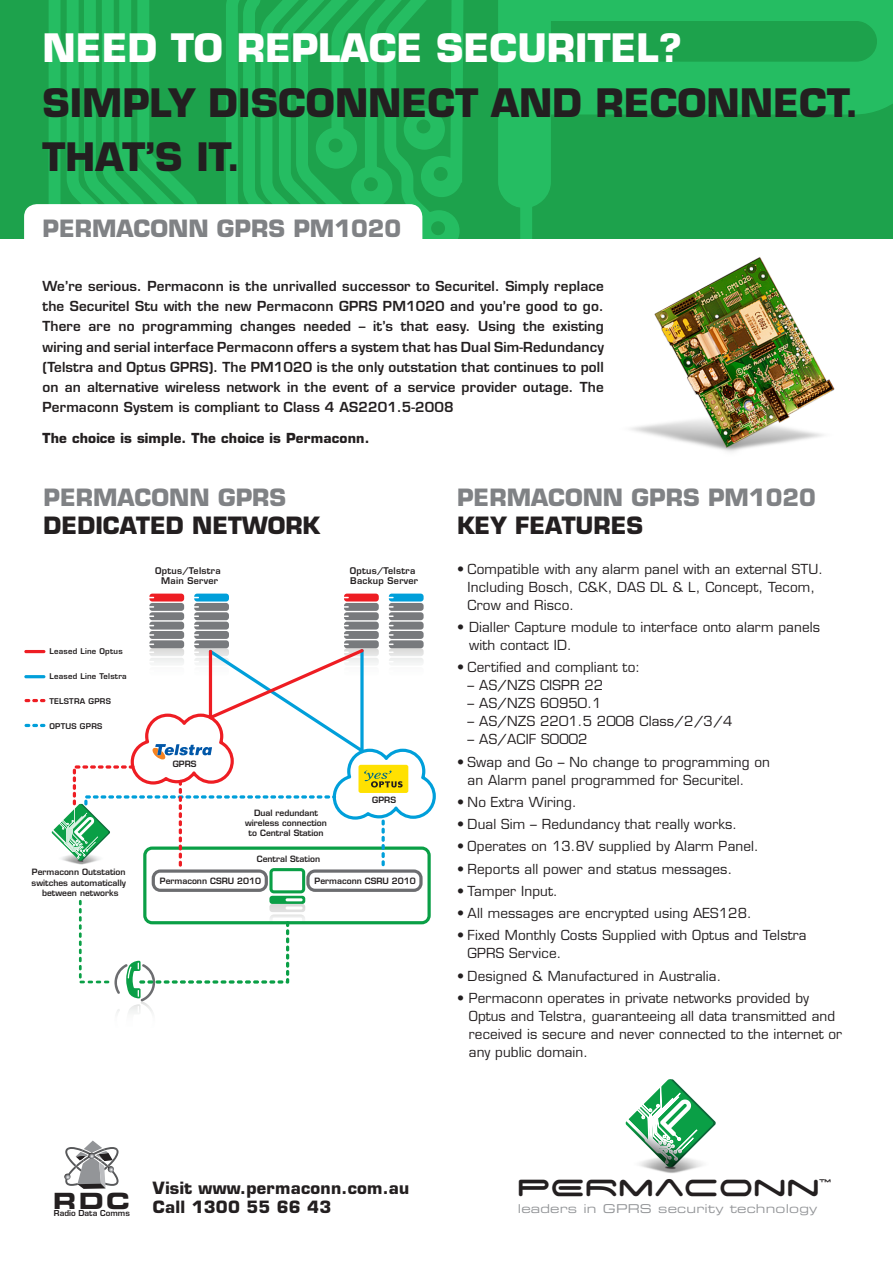
<style>
.page{position:relative;width:893px;height:1263px;background:#fff}
.page>*{position:absolute;margin:0;border:0;box-sizing:border-box;transform-origin:0 0}
.t1{font:700 38.25px "Eurostile";color:#231f20}
.t2{font:700 38.25px "Eurostile";color:#fff}
.t3{font:37.95px "Space Age";color:#231f20}
.t4{font:700 23.25px "Eurostile";color:#808285}
.t5{font:700 23.25px/27.9px "Eurostile";color:#231f20}
.t6{font:22.35px "Eurostile Bold Extended Two";color:#231f20}
.t7{font:17.1px "Space Age";color:#231f20}
.t8{font:700 16.5px "Eurostile";letter-spacing:.015em;color:#231f20}
.t9{font:13.5px/18px "Eurostile";letter-spacing:.01em;color:#231f20}
.t10{font:600 13.5px/20.2px "Eurostile";letter-spacing:.01em;color:#231f20;text-align:justify}
.t11{font:700 13.5px "Eurostile";letter-spacing:.01em;color:#231f20}
.t12{font:12.15px "Eurostile Extended Two";letter-spacing:.015em;color:#939598}
.t13{font:600 9px/10.8px "Eurostile";letter-spacing:.03em;color:#231f20;text-align:center}
.t14{font:600 8.4px/10.2px "Eurostile";color:#231f20;text-align:center}
.t15{font:600 7.95px "Eurostile";color:#231f20}
.t16{font:600 7.65px "Eurostile";letter-spacing:.03em;color:#231f20}
.s1{color:#808285}
</style>
<div class="page">
<svg style="left:17px;top:0;width:876px;height:238px;background:#20ad55"></svg>
<img style="left:644px;top:1167px;width:54px;height:6px">
<svg style="left:625px;top:1079px;width:91px;height:88px"></svg>
<svg style="left:64px;top:1140px;width:55px;height:49px"></svg>
<hr style="left:24px;top:650px;width:21px;height:3px;background:#ee1d23;border-radius:2px">
<hr style="left:24px;top:675px;width:21px;height:3px;background:#009fda;border-radius:2px">
<svg style="left:25px;top:594px;width:411px;height:419px"></svg>
<div style="left:24px;top:204px;width:398px;height:74px;background:#fff;border-radius:13px"></div>
<img style="left:574px;top:198px;width:306px;height:254px">
<p class="t2" style="left:43px;top:24px;width:641px">NEED TO REPLACE SECURITEL?</p>
<p class="t1" style="left:43px;top:79px;width:818px">SIMPLY DISCONNECT AND RECONNECT.</p>
<p class="t1" style="left:43px;top:133px;width:200px">THAT’S IT.</p>
<p class="t4" style="left:43px;top:214px;width:360px">PERMACONN GPRS PM1020</p>
<p class="t10" style="left:43px;top:276px;width:563px">We’re serious. Permaconn is the unrivalled successor to Securitel. Simply replace the Securitel Stu with the new Permaconn GPRS PM1020 and you’re good to go.<br>There are no programming changes needed – it’s that easy. Using the existing wiring and serial interface Permaconn offers a system that has Dual Sim-Redundancy (Telstra and Optus GPRS). The PM1020 is the only outstation that continues to poll on an alternative wireless network in the event of a service provider outage. The Permaconn System is compliant to Class 4 AS2201.5-2008</p>
<p class="t11" style="left:43px;top:430px;width:328px">The choice is simple. The choice is Permaconn.</p>
<p class="t4" style="left:44px;top:483px;width:36px">Permaconn</p>
<p class="t4" style="left:218px;top:483px;width:70px">GPRS</p>
<p class="t5" style="left:44px;top:512px;width:34px">Dedicated</p>
<p class="t5" style="left:192px;top:512px;width:129px">Networ k</p>
<p class="t16" style="left:50px;top:646px;width:75px">Leased Line Optus</p>
<p class="t16" style="left:50px;top:671px;width:79px">Leased Line Telstra</p>
<p class="t16" style="left:50px;top:696px;width:63px">TELSTRA GPRS</p>
<p class="t16" style="left:50px;top:721px;width:54px">OPTUS GPRS</p>
<p class="t14" style="left:32px;top:867px;width:96px">Permaconn Outstation switches automatically between networks</p>
<p class="t13" style="left:155px;top:565px;width:67px">Optus/Telstra<br>Main Server</p>
<p class="t13" style="left:350px;top:565px;width:70px;text-align:left">Optus/Telstra<br>Backup Server</p>
<p class="t14" style="left:173px;top:759px;width:25px">GPRS</p>
<p class="t14" style="left:245px;top:807px;width:83px">Dual redundant wireless connection to Central Station</p>
<p class="t14" style="left:372px;top:794px;width:25px">GPRS</p>
<p class="t14" style="left:257px;top:854px;width:65px">Central Station</p>
<p class="t14" style="left:160px;top:876px;width:103px">Permaconn CSRU 2010</p>
<p class="t14" style="left:315px;top:876px;width:103px">Permaconn CSRU 2010</p>
<p class="t4" style="left:457px;top:483px;width:36px">Permaconn</p>
<p class="t5" style="left:457px;top:484px;width:360px;text-indent:174px"><span class="s1">GPRS PM1020<br></span>KEY FEATURES</p>
<p class="t9" style="left:468px;top:560px;width:357px;text-indent:-10px">• Compatible with any alarm panel with an external STU.<br>Including Bosch, C&amp;K, DAS DL &amp; L, Concept, Tecom,<br>Crow and Risco.</p>
<p class="t9" style="left:469px;top:618px;width:352px;text-indent:-12px">• Dialler Capture module to interface onto alarm panels with contact ID.</p>
<p class="t9" style="left:457px;top:658px;width:185px">• Certified and compliant to:</p>
<p class="t9" style="left:468px;top:676px;width:137px">– AS/NZS CISPR 22</p>
<p class="t9" style="left:468px;top:694px;width:135px">– AS/NZS 60950.1</p>
<p class="t9" style="left:468px;top:712px;width:266px">– AS/NZS 2201.5 2008 Class/2/3/4</p>
<p class="t9" style="left:468px;top:730px;width:121px">– AS/ACIF S0002</p>
<p class="t9" style="left:468px;top:753px;width:304px;text-indent:-10px">• Swap and Go – No change to programming on an Alarm panel programmed for Securitel.</p>
<p class="t9" style="left:457px;top:793px;width:121px">• No Extra Wiring.</p>
<p class="t9" style="left:457px;top:815px;width:282px">• Dual Sim – Redundancy that really works.</p>
<p class="t9" style="left:457px;top:837px;width:303px">• Operates on 13.8V supplied by Alarm Panel.</p>
<p class="t9" style="left:457px;top:860px;width:277px">• Reports all power and status messages.</p>
<p class="t9" style="left:457px;top:882px;width:102px">• Tamper Input.</p>
<p class="t9" style="left:457px;top:904px;width:296px">• All messages are encrypted using AES128.</p>
<p class="t9" style="left:468px;top:926px;width:340px;text-indent:-10px">• Fixed Monthly Costs Supplied with Optus and Telstra<br>GPRS Service.</p>
<p class="t9" style="left:457px;top:967px;width:266px">• Designed &amp; Manufactured in Australia.</p>
<p class="t9" style="left:469px;top:989px;width:375px;text-indent:-12px">• Permaconn operates in private networks provided by Optus and Telstra, guaranteeing all data transmitted and received is secure and never connected to the internet or any public domain.</p>
<p class="t8" style="left:153px;top:1177px;width:258px">Visit www.permaconn.com.au</p>
<p class="t6" style="left:53px;top:1185px;width:78px">RDC</p>
<p class="t15" style="left:54px;top:1208px;width:77px">Radio Data Comms</p>
<p class="t8" style="left:153px;top:1197px;width:180px">Call 1300 55 66 43</p>
<p class="t3" style="left:517px;top:1171px;width:304px">PERmaconn</p>
<p class="t12" style="left:518px;top:1200px;width:301px">leaders in GPRS security technology</p>
<p class="t7" style="left:819px;top:1176px;width:14px">™</p>
</div>
